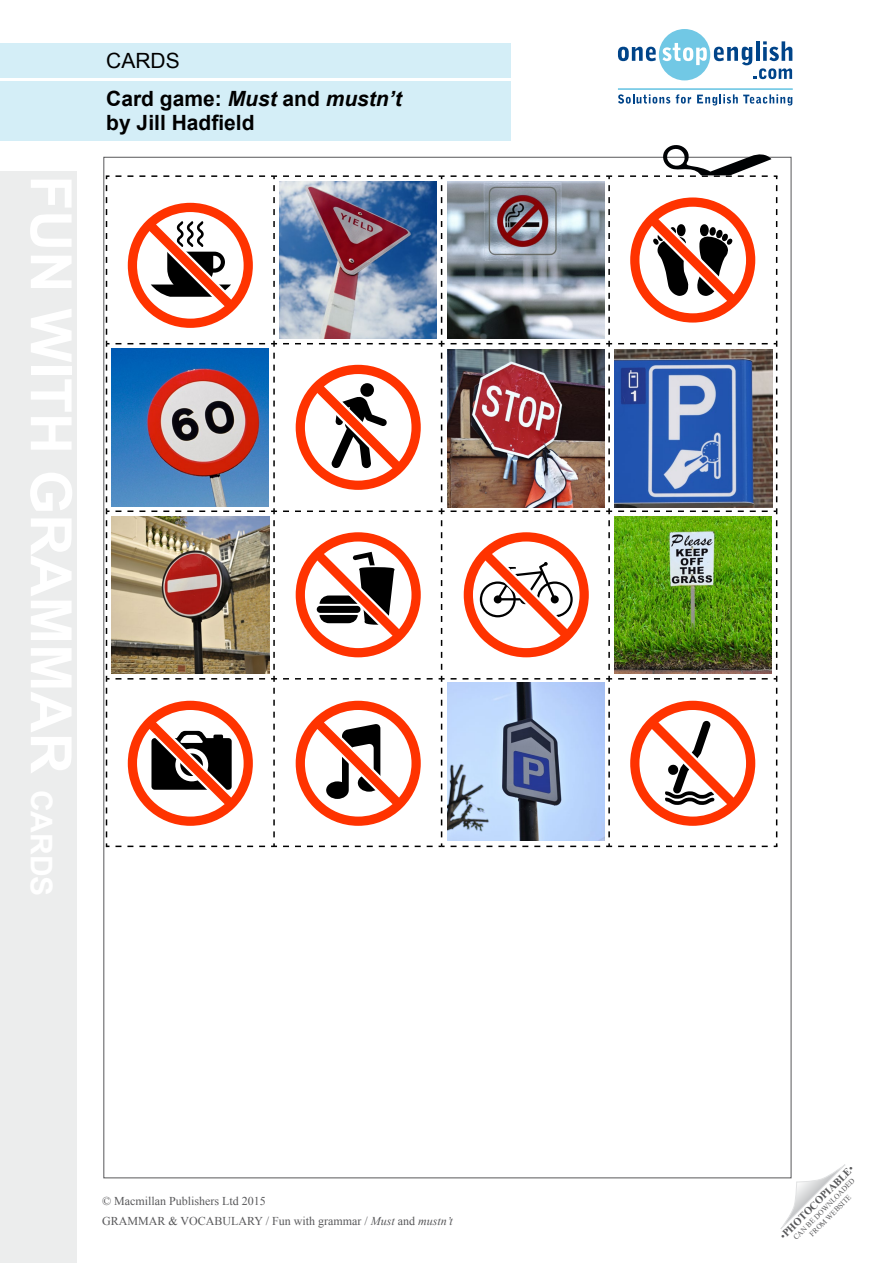
<style>
.page{position:relative;width:893px;height:1263px;background:#fff}
.page>*{position:absolute;margin:0;border:0;box-sizing:border-box;transform-origin:0 0}
.t1{font:700 21px/24px "Arial";color:#000}
.t2{font:21px "Arial";color:#000}
.t3{font:12px/20.4px "Times New Roman";color:#58585a}
.t4{font:700 10.5px "Times New Roman";color:#58585a}
.t5{font:7.5px/9px "Times New Roman";color:#58585a;text-align:center}
.s1{font-style:italic}
.s2{font-weight:400}
</style>
<div class="page">
<svg style="left:618px;top:29px;width:174px;height:51px"></svg>
<svg style="left:618px;top:94px;width:52px;height:10px"></svg>
<svg style="left:676px;top:94px;width:15px;height:10px"></svg>
<svg style="left:697px;top:94px;width:95px;height:12px"></svg>
<hr style="left:618px;top:88px;width:175px;height:2px;background:#71c8e5">
<svg style="left:780px;top:1164px;width:65px;height:65px"></svg>
<div style="left:0;top:81px;width:510px;height:59px;background:#d4eef7"></div>
<div style="left:0;top:44px;width:510px;height:34px;background:#d4eef7"></div>
<div style="left:0;top:171px;width:77px;height:1092px;background:#eceded"></div>
<svg style="left:283px;top:175px;width:162px;height:160px"></svg>
<svg style="left:451px;top:341px;width:161px;height:161px"></svg>
<svg style="left:618px;top:341px;width:159px;height:161px"></svg>
<svg style="left:106px;top:508px;width:3px;height:162px"></svg>
<svg style="left:115px;top:508px;width:162px;height:162px"></svg>
<svg style="left:618px;top:508px;width:159px;height:162px"></svg>
<svg style="left:451px;top:676px;width:161px;height:161px"></svg>
<svg style="left:105px;top:676px;width:4px;height:172px"></svg>
<svg style="left:115px;top:843px;width:162px;height:4px"></svg>
<svg style="left:283px;top:843px;width:162px;height:4px"></svg>
<svg style="left:451px;top:843px;width:327px;height:5px"></svg>
<img style="left:614px;top:516px;width:157px;height:157px">
<svg style="left:451px;top:508px;width:161px;height:162px"></svg>
<svg style="left:283px;top:341px;width:162px;height:161px"></svg>
<svg style="left:115px;top:676px;width:162px;height:161px"></svg>
<svg style="left:105px;top:175px;width:172px;height:327px"></svg>
<svg style="left:283px;top:508px;width:162px;height:162px"></svg>
<svg style="left:618px;top:676px;width:159px;height:161px"></svg>
<svg style="left:451px;top:145px;width:327px;height:190px"></svg>
<svg style="left:283px;top:676px;width:162px;height:161px"></svg>
<img style="left:280px;top:181px;width:157px;height:158px">
<img style="left:448px;top:181px;width:157px;height:158px">
<img style="left:615px;top:350px;width:157px;height:157px">
<img style="left:111px;top:349px;width:158px;height:157px">
<img style="left:448px;top:350px;width:157px;height:157px">
<img style="left:112px;top:516px;width:157px;height:157px">
<img style="left:448px;top:683px;width:157px;height:157px">
<h1 class="t2" style="left:106px;top:47px;width:75px">CARDS</h1>
<h1 class="t1" style="left:106px;top:88px;width:297px">Card game: <span class="s1">Must</span> and <span class="s1">mustn’t </span>by Jill Hadfield</h1>
<p class="t3" style="left:102px;top:1190px;width:352px">© Macmillan Publishers Ltd 2015<br>GRAMMAR &amp; VOCABULARY / Fun with grammar / <span class="s1">Must</span> and <span class="s1">mustn’t</span></p>
<p class="t4" style="left:777px;top:1232px;width:101px;rotate:-45deg"><span class="s2">•</span>PHOTOCOPIABLE<span class="s2">•</span></p>
<p class="t5" style="left:791px;top:1235px;width:85px;rotate:-45deg">CAN BE DOWNLOADED<br>FROM WEBSITE</p>
</div>
